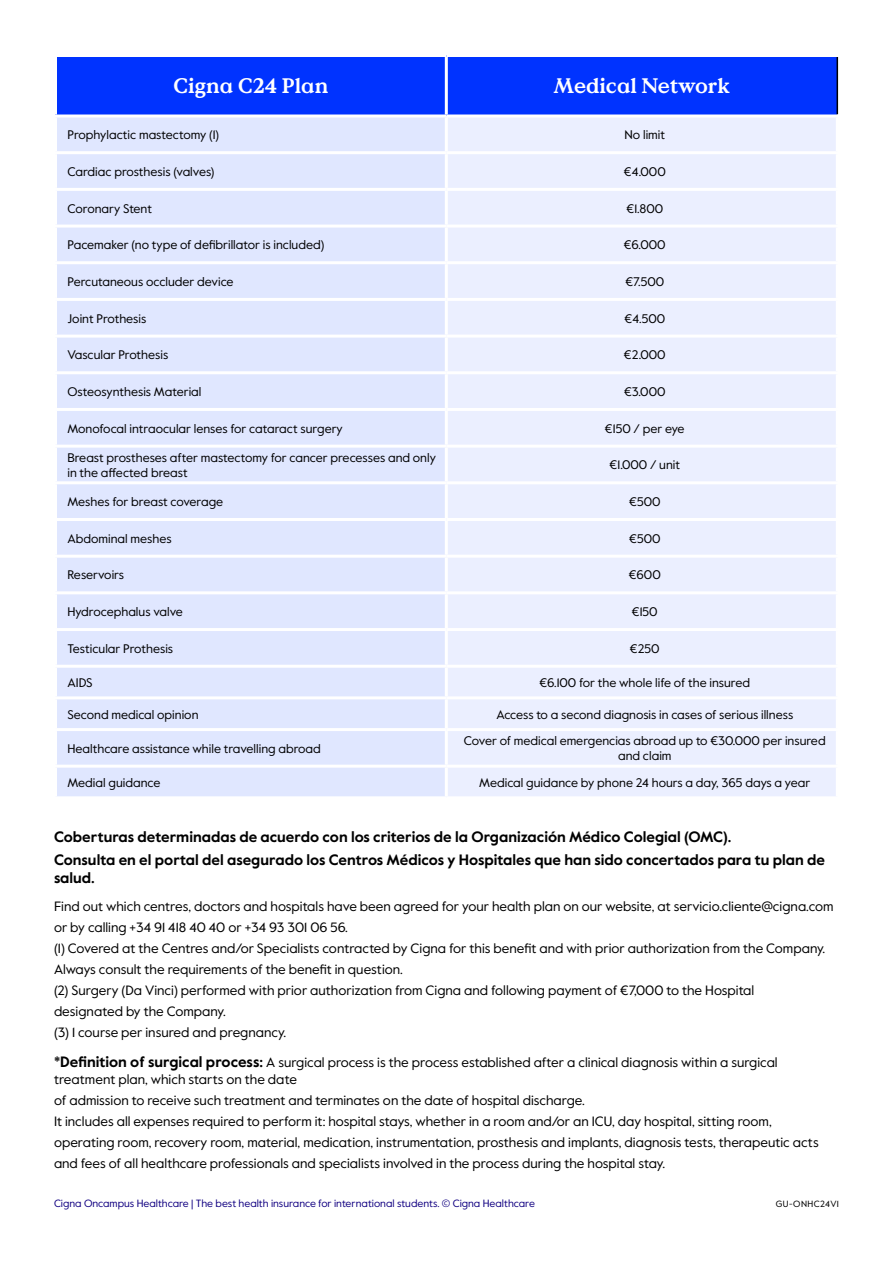
<style>
.page{position:relative;width:893px;height:1263px;background:#fff}
.page>*{position:absolute;margin:0;border:0;box-sizing:border-box;transform-origin:0 0}
.t1{font:700 21px "Value Serif Pro";color:#fff}
.t2{font:700 15px/22.5px "Value Sans Pro";color:#000}
.t3{font:13.5px/21px "Value Sans Pro";color:#000}
.t4{font:12.45px/15px "Value Sans Pro";color:#000}
.t5{font:10.5px "Value Sans Pro";color:#110081}
.t6{font:9px "Value Sans Pro";letter-spacing:.045em;color:#000}
.s1{font-weight:700;font-size:15px}
</style>
<div class="page">
<div style="left:55px;top:56px;width:391px;height:60px;background:#03f"></div>
<div style="left:446px;top:56px;width:391px;height:60px;background:#03f"></div>
<div style="left:57px;top:118px;width:388px;height:678px;background:#e0e7ff"></div>
<div style="left:448px;top:118px;width:388px;height:678px;background:#ebefff"></div>
<hr style="left:837px;top:57px;width:1px;height:58px;background:#000">
<hr style="left:54px;top:54px;width:392px;height:3px;background:#fff">
<hr style="left:54px;top:57px;width:3px;height:58px;background:#fff">
<hr style="left:54px;top:115px;width:392px;height:3px;background:#fff">
<hr style="left:446px;top:54px;width:392px;height:3px;background:#fff">
<hr style="left:445px;top:57px;width:3px;height:58px;background:#fff">
<hr style="left:446px;top:115px;width:393px;height:3px;background:#fff">
<hr style="left:54px;top:151px;width:392px;height:3px;background:#fff">
<hr style="left:446px;top:151px;width:393px;height:3px;background:#fff">
<hr style="left:54px;top:188px;width:392px;height:3px;background:#fff">
<hr style="left:446px;top:188px;width:393px;height:3px;background:#fff">
<hr style="left:54px;top:225px;width:392px;height:3px;background:#fff">
<hr style="left:446px;top:225px;width:393px;height:3px;background:#fff">
<hr style="left:54px;top:261px;width:392px;height:3px;background:#fff">
<hr style="left:446px;top:261px;width:393px;height:3px;background:#fff">
<hr style="left:54px;top:298px;width:392px;height:3px;background:#fff">
<hr style="left:446px;top:298px;width:393px;height:3px;background:#fff">
<hr style="left:54px;top:335px;width:392px;height:3px;background:#fff">
<hr style="left:446px;top:335px;width:393px;height:3px;background:#fff">
<hr style="left:54px;top:371px;width:392px;height:3px;background:#fff">
<hr style="left:446px;top:371px;width:393px;height:3px;background:#fff">
<hr style="left:54px;top:408px;width:392px;height:3px;background:#fff">
<hr style="left:446px;top:408px;width:393px;height:3px;background:#fff">
<hr style="left:54px;top:445px;width:392px;height:3px;background:#fff">
<hr style="left:446px;top:445px;width:393px;height:3px;background:#fff">
<hr style="left:54px;top:481px;width:392px;height:3px;background:#fff">
<hr style="left:446px;top:481px;width:393px;height:3px;background:#fff">
<hr style="left:54px;top:518px;width:392px;height:3px;background:#fff">
<hr style="left:446px;top:518px;width:393px;height:3px;background:#fff">
<hr style="left:54px;top:555px;width:392px;height:3px;background:#fff">
<hr style="left:446px;top:555px;width:393px;height:3px;background:#fff">
<hr style="left:54px;top:591px;width:392px;height:3px;background:#fff">
<hr style="left:446px;top:591px;width:393px;height:3px;background:#fff">
<hr style="left:54px;top:628px;width:392px;height:3px;background:#fff">
<hr style="left:446px;top:628px;width:393px;height:3px;background:#fff">
<hr style="left:54px;top:665px;width:392px;height:3px;background:#fff">
<hr style="left:446px;top:665px;width:393px;height:3px;background:#fff">
<hr style="left:54px;top:696px;width:392px;height:3px;background:#fff">
<hr style="left:446px;top:696px;width:393px;height:3px;background:#fff">
<hr style="left:54px;top:728px;width:392px;height:3px;background:#fff">
<hr style="left:446px;top:728px;width:393px;height:3px;background:#fff">
<hr style="left:54px;top:765px;width:392px;height:3px;background:#fff">
<hr style="left:446px;top:765px;width:393px;height:3px;background:#fff">
<h1 class="t1" style="left:173px;top:73px;width:156px">Cigna C24 Plan</h1>
<h1 class="t1" style="left:554px;top:73px;width:178px">Medical Network</h1>
<p class="t4" style="left:67px;top:128px;width:153px">Prophylactic mastectomy (1)</p>
<p class="t4" style="left:625px;top:128px;width:42px">No limit</p>
<p class="t4" style="left:67px;top:164px;width:149px">Cardiac prosthesis (valves)</p>
<p class="t4" style="left:624px;top:164px;width:43px">€4.000</p>
<p class="t4" style="left:67px;top:201px;width:86px">Coronary Stent</p>
<p class="t4" style="left:626px;top:201px;width:38px">€1.800</p>
<p class="t4" style="left:67px;top:238px;width:259px">Pacemaker (no type of defibrillator is included)</p>
<p class="t4" style="left:624px;top:238px;width:43px">€6.000</p>
<p class="t4" style="left:67px;top:274px;width:168px">Percutaneous occluder device</p>
<p class="t4" style="left:625px;top:274px;width:40px">€7.500</p>
<p class="t4" style="left:67px;top:311px;width:80px">Joint Prothesis</p>
<p class="t4" style="left:624px;top:311px;width:42px">€4.500</p>
<p class="t4" style="left:67px;top:348px;width:102px">Vascular Prothesis</p>
<p class="t4" style="left:624px;top:348px;width:43px">€2.000</p>
<p class="t4" style="left:67px;top:384px;width:135px">Osteosynthesis Material</p>
<p class="t4" style="left:624px;top:384px;width:43px">€3.000</p>
<p class="t4" style="left:67px;top:421px;width:277px">Monofocal intraocular lenses for cataract surgery</p>
<p class="t4" style="left:605px;top:421px;width:81px">€150 / per eye</p>
<p class="t4" style="left:67px;top:450px;width:370px">Breast prostheses after mastectomy for cancer precesses and only in the affected breast</p>
<p class="t4" style="left:610px;top:458px;width:72px">€1.000 / unit</p>
<p class="t4" style="left:67px;top:494px;width:157px">Meshes for breast coverage</p>
<p class="t4" style="left:629px;top:494px;width:33px">€500</p>
<p class="t4" style="left:67px;top:531px;width:106px">Abdominal meshes</p>
<p class="t4" style="left:629px;top:531px;width:33px">€500</p>
<p class="t4" style="left:67px;top:568px;width:58px">Reservoirs</p>
<p class="t4" style="left:629px;top:568px;width:33px">€600</p>
<p class="t4" style="left:67px;top:604px;width:117px">Hydrocephalus valve</p>
<p class="t4" style="left:632px;top:604px;width:27px">€150</p>
<p class="t4" style="left:67px;top:641px;width:107px">Testicular Prothesis</p>
<p class="t4" style="left:630px;top:641px;width:31px">€250</p>
<p class="t4" style="left:67px;top:675px;width:27px">AIDS</p>
<p class="t4" style="left:539px;top:675px;width:212px">€6.100 for the whole life of the insured</p>
<p class="t4" style="left:67px;top:707px;width:132px">Second medical opinion</p>
<p class="t4" style="left:496px;top:707px;width:298px">Access to a second diagnosis in cases of serious illness</p>
<p class="t4" style="left:67px;top:741px;width:255px">Healthcare assistance while travelling abroad</p>
<p class="t4" style="left:464px;top:734px;width:363px;text-align:center">Cover of medical emergencias abroad up to €30.000 per insured and claim</p>
<p class="t4" style="left:67px;top:775px;width:95px">Medial guidance</p>
<p class="t4" style="left:479px;top:775px;width:332px">Medical guidance by phone 24 hours a day, 365 days a year</p>
<p class="t2" style="left:54px;top:826px;width:772px">Coberturas determinadas de acuerdo con los criterios de la Organización Médico Colegial (OMC).<br>Consulta en el portal del asegurado los Centros Médicos y Hospitales que han sido concertados para tu plan de</p>
<p class="t2" style="left:54px;top:867px;width:42px">salud.</p>
<p class="t3" style="left:54px;top:896px;width:781px">Find out which centres, doctors and hospitals have been agreed for your health plan on our website, at servicio.cliente@cigna.com or by calling +34 91 418 40 40 or +34 93 301 06 56.<br>(1) Covered at the Centres and/or Specialists contracted by Cigna for this benefit and with prior authorization from the Company.<br>Always consult the requirements of the benefit in question.<br>(2) Surgery (Da Vinci) performed with prior authorization from Cigna and following payment of €7,000 to the Hospital<br>designated by the Company.<br>(3) 1 course per insured and pregnancy.</p>
<p class="t3" style="left:54px;top:1054px;width:725px;line-height:16.5px"><span class="s1">*Definition of surgical process:</span> A surgical process is the process established after a clinical diagnosis within a surgical treatment plan, which starts on the date</p>
<p class="t3" style="left:54px;top:1090px;width:766px">of admission to receive such treatment and terminates on the date of hospital discharge.<br>It includes all expenses required to perform it: hospital stays, whether in a room and/or an ICU, day hospital, sitting room, operating room, recovery room, material, medication, instrumentation, prosthesis and implants, diagnosis tests, therapeutic acts and fees of all healthcare professionals and specialists involved in the process during the hospital stay.</p>
<p class="t5" style="left:54px;top:1197px;width:482px">Cigna Oncampus Healthcare | The best health insurance for international students. © Cigna Healthcare</p>
<p class="t6" style="left:776px;top:1199px;width:65px">GU-ONHC24V1</p>
</div>
